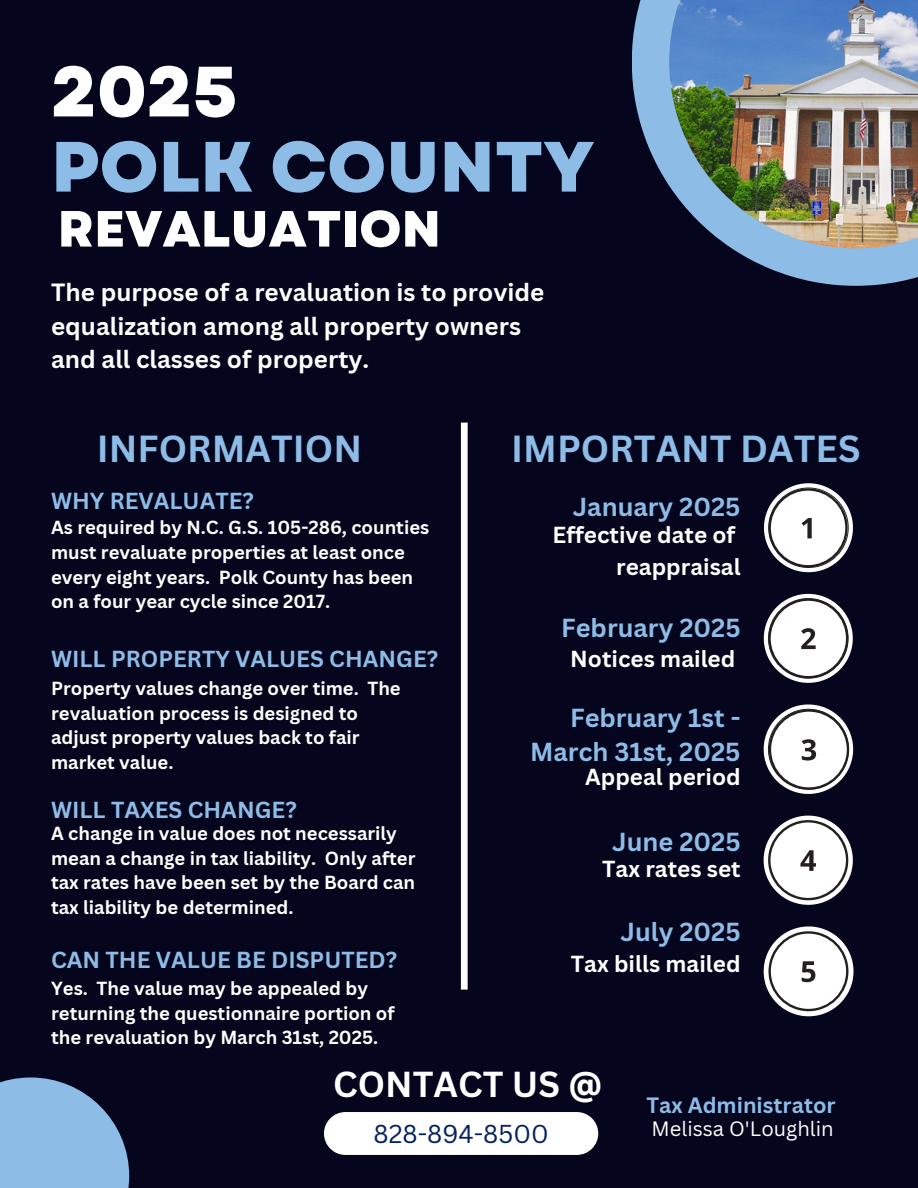
<style>
.page{position:relative;width:918px;height:1188px;background:#05061e}
.page>*{position:absolute;margin:0;border:0;box-sizing:border-box;transform-origin:0 0}
.t1{font:800 70.95px "Garet";color:#8dbce7}
.t2{font:800 70.95px "Garet";color:#fff}
.t3{font:800 50.85px "Garet";color:#fff}
.t4{font:700 36.75px "Canva Sans";color:#8dbce7}
.t5{font:700 35.25px "Canva Sans";color:#fff}
.t6{font:700 25.35px/35px "Canva Sans";color:#8dbce7;text-align:right}
.t7{font:25.2px "Canva Sans";color:#05215e}
.t8{font:700 24.3px/33.8px "Canva Sans";color:#fff}
.t9{font:700 22.5px/31.5px "Canva Sans";color:#fff;text-align:right}
.t10{font:700 22.5px "Canva Sans";color:#8dbce7}
.t11{font:700 21.6px "Canva Sans";color:#8dbce7}
.t12{font:20.25px "Canva Sans";color:#fff}
.t13{font:700 18.45px/24.8px "Canva Sans";color:#fff}
</style>
<div class="page">
<div style="left:461px;top:423px;width:7px;height:567px;background:#fff"></div>
<div style="left:0;top:1077px;width:129px;height:111px;background:#8dbce7"></div>
<svg style="left:764px;top:483px;width:89px;height:89px"></svg>
<svg style="left:764px;top:594px;width:89px;height:89px"></svg>
<svg style="left:764px;top:705px;width:89px;height:89px"></svg>
<svg style="left:764px;top:816px;width:89px;height:89px"></svg>
<svg style="left:764px;top:926px;width:90px;height:90px"></svg>
<div style="left:324px;top:1112px;width:274px;height:43px;background:#fff;border-radius:21px"></div>
<svg style="left:632px;top:0;width:286px;height:286px;fill:#8dbce7"></svg>
<img style="left:669px;top:0;width:249px;height:248px">
<h1 class="t2" style="left:51px;top:41px;width:188px">2025</h1>
<h1 class="t1" style="left:51px;top:116px;width:545px">POLK COUNTY</h1>
<h2 class="t3" style="left:58px;top:192px;width:385px">REVALUATION</h2>
<h3 class="t8" style="left:51px;top:275px;width:495px">The purpose of a revaluation is to provide equalization among all property owners and all classes of property.</h3>
<h3 class="t4" style="left:97px;top:423px;width:267px">INFORMATION</h3>
<p class="t10" style="left:51px;top:485px;width:204px">WHY REVALUATE?</p>
<p class="t13" style="left:51px;top:515px;width:380px">As required by N.C. G.S. 105-286, counties must revaluate properties at least once every eight years. Polk County has been on a four year cycle since 2017.</p>
<p class="t10" style="left:51px;top:643px;width:389px">WILL PROPERTY VALUES CHANGE?</p>
<p class="t13" style="left:51px;top:675px;width:351px">Property values change over time. The revaluation process is designed to adjust property values back to fair market value.</p>
<p class="t10" style="left:51px;top:793px;width:247px">WILL TAXES CHANGE?</p>
<p class="t13" style="left:51px;top:820px;width:366px">A change in value does not necessarily mean a change in tax liability. Only after tax rates have been set by the Board can tax liability be determined.</p>
<p class="t10" style="left:51px;top:944px;width:348px">CAN THE VALUE BE DISPUTED?</p>
<h3 class="t4" style="left:511px;top:423px;width:351px">IMPORTANT DATES</h3>
<h3 class="t6" style="left:573px;top:489px;width:169px">January 2025</h3>
<p class="t9" style="left:553px;top:519px;width:190px">Effective date of reappraisal</p>
<h3 class="t6" style="left:561px;top:610px;width:181px">February 2025</h3>
<p class="t9" style="left:570px;top:643px;width:167px">Notices mailed</p>
<h3 class="t6" style="left:530px;top:699px;width:212px">February 1st -<br>March 31st, 2025</h3>
<p class="t9" style="left:585px;top:761px;width:157px">Appeal period</p>
<h3 class="t6" style="left:612px;top:824px;width:130px">June 2025</h3>
<p class="t9" style="left:602px;top:853px;width:140px">Tax rates set</p>
<h3 class="t6" style="left:620px;top:914px;width:122px">July 2025</h3>
<p class="t9" style="left:571px;top:948px;width:171px">Tax bills mailed</p>
<p class="t13" style="left:51px;top:975px;width:345px">Yes. The value may be appealed by returning the questionnaire portion of the revaluation by March 31st, 2025.</p>
<h3 class="t5" style="left:333px;top:1059px;width:270px">CONTACT US @</h3>
<h3 class="t7" style="left:374px;top:1116px;width:177px">828-894-8500</h3>
<p class="t11" style="left:646px;top:1090px;width:191px">Tax Administrator</p>
<p class="t12" style="left:652px;top:1114px;width:184px">Melissa O'Loughlin</p>
</div>
